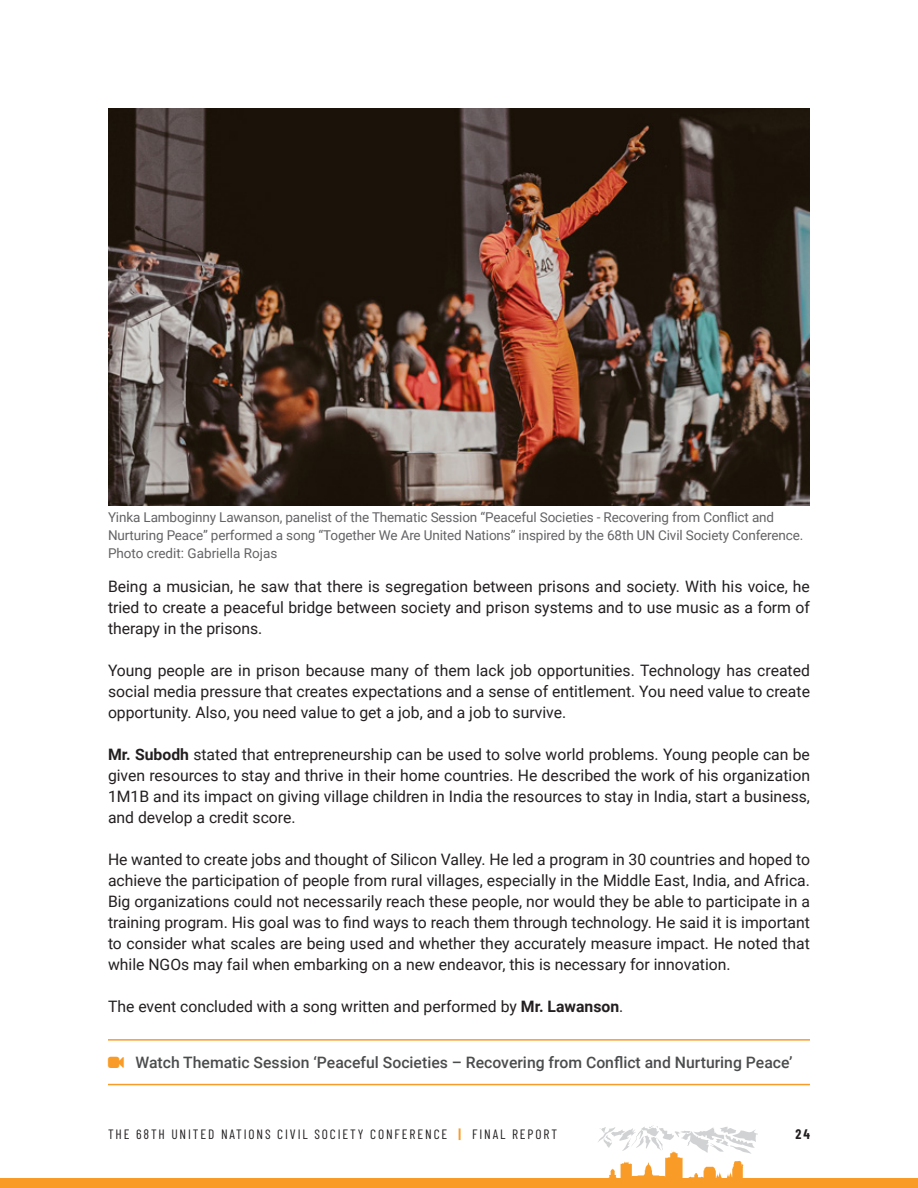
<style>
.page{position:relative;width:918px;height:1188px;background:#fff}
.page>*{position:absolute;margin:0;border:0;box-sizing:border-box;transform-origin:0 0}
.text{font:15.75px/21px "Roboto";color:#231f20;text-align:justify}
.video_link{font:500 15.75px "Roboto";color:#4b4c4d}
.photo_captions{font:13.5px/18px "Roboto";letter-spacing:-.01em;color:#636366}
.t1{font:13.5px "Barlow Condensed";letter-spacing:.14em;color:#231f20}
.t2{font:700 13.5px "Barlow Condensed";color:#231f20}
.s1{font-weight:700}
.s2{font-weight:700;color:#f89c27}
</style>
<div class="page">
<div style="left:0;top:1178px;width:918px;height:10px;background:#f89c27"></div>
<svg style="left:598px;top:1125px;width:160px;height:53px"></svg>
<hr style="left:108px;top:1039px;width:702px;height:2px;background:#f89c27">
<hr style="left:108px;top:1084px;width:702px;height:1px;background:#f89c27">
<img style="left:108px;top:108px;width:702px;height:397px">
<p class="photo_captions" style="left:108px;top:508px;width:697px">Yinka Lamboginny Lawanson, panelist of the Thematic Session “Peaceful Societies - Recovering from Conflict and<br>Nurturing Peace” performed a song “Together We Are United Nations” inspired by the 68th UN Civil Society Conference.<br>Photo credit: Gabriella Rojas</p>
<p class="text" style="left:108px;top:575px;width:704px">Being a musician, he saw that there is segregation between prisons and society. With his voice, he tried to create a peaceful bridge between society and prison systems and to use music as a form of therapy in the prisons.</p>
<p class="text" style="left:108px;top:659px;width:704px">Young people are in prison because many of them lack job opportunities. Technology has created social media pressure that creates expectations and a sense of entitlement. You need value to create opportunity. Also, you need value to get a job, and a job to survive.</p>
<p class="text" style="left:108px;top:743px;width:704px"><span class="s1">Mr. Subodh</span> stated that entrepreneurship can be used to solve world problems. Young people can be given resources to stay and thrive in their home countries. He described the work of his organization 1M1B and its impact on giving village children in India the resources to stay in India, start a business, and develop a credit score.</p>
<p class="text" style="left:108px;top:848px;width:704px">He wanted to create jobs and thought of Silicon Valley. He led a program in 30 countries and hoped to achieve the participation of people from rural villages, especially in the Middle East, India, and Africa.<br>Big organizations could not necessarily reach these people, nor would they be able to participate in a training program. His goal was to find ways to reach them through technology. He said it is important to consider what scales are being used and whether they accurately measure impact. He noted that while NGOs may fail when embarking on a new endeavor, this is necessary for innovation.</p>
<p class="text" style="left:108px;top:995px;width:517px">The event concluded with a song written and performed by <span class="s1">Mr. Lawanson</span>.</p>
<p class="video_link" style="left:135px;top:1051px;width:659px">Watch Thematic Session ‘Peaceful Societies – Recovering from Conflict and Nurturing Peace’</p>
<p class="t1" style="left:108px;top:1124px;width:451px">THE 68TH UNITED NATIONS CIVIL SOCIETY CONFERENCE <span class="s2">|</span> FINAL REPORT</p>
<p class="t2" style="left:796px;top:1124px;width:16px">24</p>
</div>
